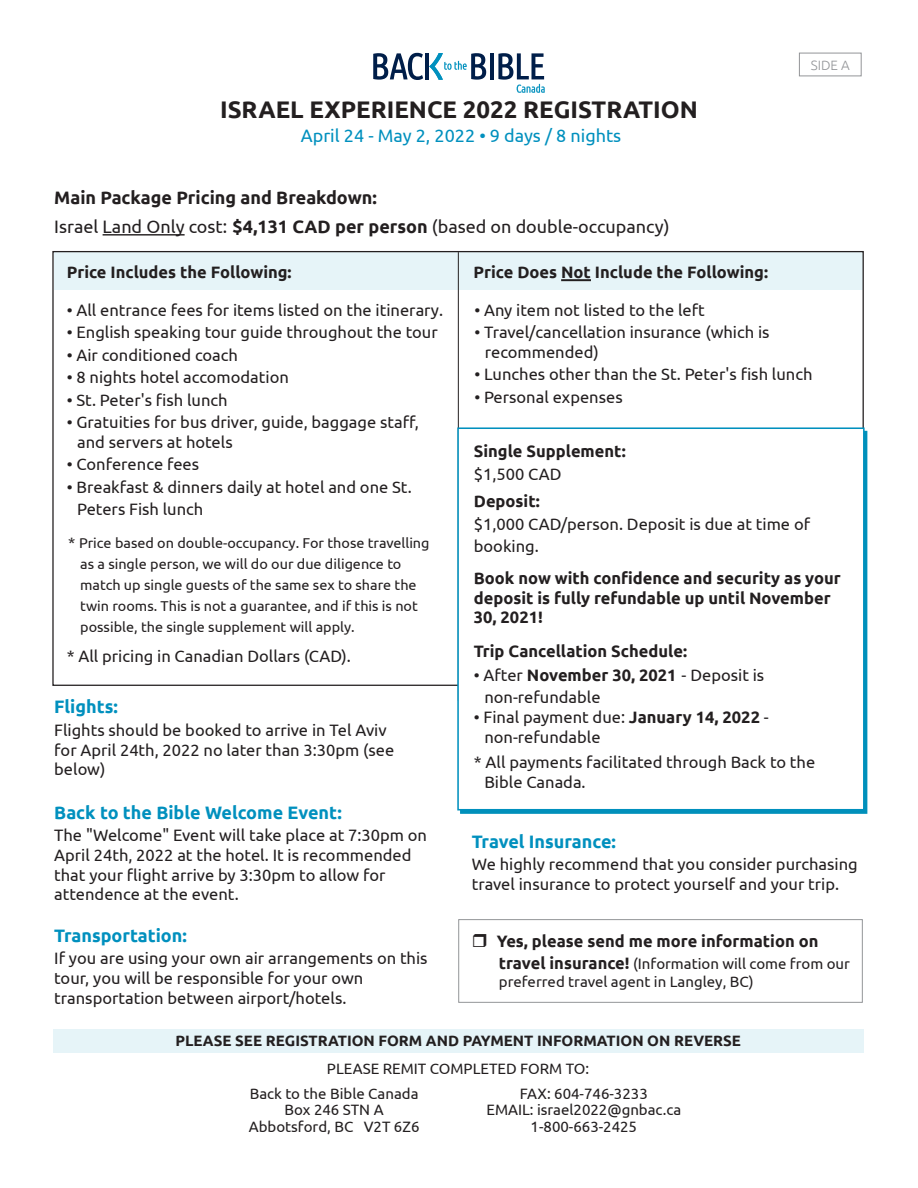
<style>
.page{position:relative;width:918px;height:1188px;background:#fff}
.page>*{position:absolute;margin:0;border:0;box-sizing:border-box;transform-origin:0 0}
.t1{font:700 24px "Ubuntu";color:#231f20}
.t2{font:700 18px/28.5px "Ubuntu";color:#231f20}
.t3{font:700 18px "Ubuntu";color:#0090be}
.t4{font:18px "Ubuntu";color:#0090be}
.t5{font:16.5px/19.8px "Ubuntu";color:#231f20}
.t6{font:700 16.5px/19.8px "Ubuntu";color:#231f20}
.t7{font:15px/16.5px "Ubuntu";color:#231f20}
.t8{font:700 15px "Ubuntu";color:#231f20}
.t9{font:14.25px/21px "Ubuntu";color:#231f20}
.t10{font:300 13.5px "Ubuntu";color:#939598}
.s1{font-weight:400}
.s2{font-size:15px}
.s3{font-weight:700}
.s4{font-weight:700;font-size:16.5px}
</style>
<div class="page">
<div style="left:458px;top:919px;width:405px;height:84px;border:1px solid #939598"></div>
<div style="left:54px;top:251px;width:809px;height:38px;background:#e6f4f8"></div>
<hr style="left:103px;top:234px;width:82px;height:2px;background:#231f20">
<hr style="left:561px;top:279px;width:30px;height:2px;background:#231f20">
<div style="left:53px;top:1029px;width:810px;height:23px;background:#e6f4f8"></div>
<hr style="left:458px;top:252px;width:1px;height:449px;background:#231f20">
<div style="left:799px;top:53px;width:62px;height:23px;border:1px solid #939598"></div>
<div style="left:457px;top:427px;width:408px;height:384px;background:#fff;border:2px solid #0090be"></div>
<svg style="left:373px;top:53px;width:50px;height:27px"></svg>
<hr style="left:425px;top:53px;width:4px;height:26px;background:#001e49">
<svg style="left:429px;top:53px;width:57px;height:27px"></svg>
<hr style="left:490px;top:53px;width:4px;height:26px;background:#001e49">
<svg style="left:498px;top:53px;width:47px;height:40px"></svg>
<h1 class="t1" style="left:220px;top:95px;width:479px">ISRAEL EXPERIENCE 2022 REGISTRATION</h1>
<p class="t4" style="left:301px;top:125px;width:322px">April 24 - May 2, 2022 • 9 days / 8 nights</p>
<p class="t10" style="left:811px;top:57px;width:41px">SIDE A</p>
<p class="t2" style="left:54px;top:183px;width:617px">Main Package Pricing and Breakdown:<br><span class="s1">Israel Land Only cost:</span> $4,131 CAD per person <span class="s1">(based on double-occupancy)</span></p>
<p class="t6" style="left:67px;top:262px;width:226px">Price Includes the Following:</p>
<p class="t5" style="left:67px;top:299px;width:378px">• All entrance fees for items listed on the itinerary.</p>
<p class="t5" style="left:67px;top:322px;width:373px">• English speaking tour guide throughout the tour</p>
<p class="t5" style="left:67px;top:344px;width:173px">• Air conditioned coach</p>
<p class="t5" style="left:67px;top:367px;width:224px">• 8 nights hotel accomodation</p>
<p class="t5" style="left:67px;top:389px;width:162px">• St. Peter's fish lunch</p>
<p class="t5" style="left:77px;top:412px;width:343px;text-indent:-10px">• Gratuities for bus driver, guide, baggage staff, and servers at hotels</p>
<p class="t5" style="left:67px;top:454px;width:134px">• Conference fees</p>
<p class="t5" style="left:77px;top:475px;width:336px;line-height:22.5px;text-indent:-10px">• Breakfast &amp; dinners daily at hotel and one St.<br>Peters Fish lunch</p>
<p class="t9" style="left:80px;top:532px;width:351px;text-indent:-12px"><span class="s2">*</span> Price based on double-occupancy. For those travelling as a single person, we will do our due diligence to match up single guests of the same sex to share the twin rooms. This is not a guarantee, and if this is not possible, the single supplement will apply.</p>
<p class="t5" style="left:67px;top:646px;width:286px">* All pricing in Canadian Dollars (CAD).</p>
<p class="t6" style="left:474px;top:262px;width:296px">Price Does Not Include the Following:</p>
<p class="t5" style="left:474px;top:299px;width:232px">• Any item not listed to the left</p>
<p class="t5" style="left:485px;top:322px;width:286px;text-indent:-10px">• Travel/cancellation insurance (which is recommended)</p>
<p class="t5" style="left:474px;top:364px;width:340px">• Lunches other than the St. Peter's fish lunch</p>
<p class="t5" style="left:474px;top:387px;width:150px">• Personal expenses</p>
<p class="t6" style="left:474px;top:441px;width:153px">Single Supplement:</p>
<p class="t5" style="left:474px;top:463px;width:89px">$1,500 CAD</p>
<p class="t6" style="left:474px;top:491px;width:68px">Deposit:</p>
<p class="t5" style="left:474px;top:512px;width:338px;line-height:22.5px">$1,000 CAD/person. Deposit is due at time of booking.</p>
<p class="t6" style="left:474px;top:568px;width:368px">Book now with confidence and security as your deposit is fully refundable up until November<br>30, 2021!</p>
<p class="t6" style="left:474px;top:641px;width:215px">Trip Cancellation Schedule:</p>
<p class="t5" style="left:484px;top:663px;width:281px;line-height:22.5px;text-indent:-10px">• After <span class="s3">November 30, 2021</span> - Deposit is non-refundable</p>
<p class="t5" style="left:484px;top:707px;width:286px;text-indent:-10px">• Final payment due: <span class="s3">January 14, 2022</span> - non-refundable</p>
<p class="t5" style="left:484px;top:752px;width:332px;text-indent:-10px">* All payments facilitated through Back to the<br>Bible Canada.</p>
<p class="t3" style="left:54px;top:696px;width:65px">Flights:</p>
<p class="t5" style="left:54px;top:720px;width:342px">Flights should be booked to arrive in Tel Aviv for April 24th, 2022 no later than 3:30pm (see below)</p>
<p class="t3" style="left:54px;top:801px;width:289px">Back to the Bible Welcome Event:</p>
<p class="t5" style="left:54px;top:825px;width:374px">The "Welcome" Event will take place at 7:30pm on April 24th, 2022 at the hotel. It is recommended that your flight arrive by 3:30pm to allow for attendence at the event.</p>
<p class="t3" style="left:54px;top:925px;width:134px">Transportation:</p>
<p class="t5" style="left:54px;top:948px;width:375px">If you are using your own air arrangements on this tour, you will be responsible for your own transportation between airport/hotels.</p>
<p class="t3" style="left:472px;top:830px;width:146px">Travel Insurance:</p>
<p class="t5" style="left:472px;top:854px;width:387px">We highly recommend that you consider purchasing travel insurance to protect yourself and your trip.</p>
<p class="t6" style="left:497px;top:931px;width:323px">Yes, please send me more information on</p>
<p class="t7" style="left:499px;top:955px;width:353px;line-height:18px"><span class="s4">travel insurance!</span> (Information will come from our preferred travel agent in Langley, BC)</p>
<p class="t8" style="left:176px;top:1031px;width:567px">PLEASE SEE REGISTRATION FORM AND PAYMENT INFORMATION ON REVERSE</p>
<p class="t7" style="left:250px;top:1056px;width:341px;line-height:24.8px;text-indent:77px">PLEASE REMIT COMPLETED FORM TO:<br>Back to the Bible Canada</p>
<p class="t7" style="left:249px;top:1101px;width:172px;text-align:center">Box 246 STN A<br>Abbotsford, BC V2T 6Z6</p>
<p class="t7" style="left:486px;top:1085px;width:196px;text-align:center">FAX: 604-746-3233<br>EMAIL: israel2022@gnbac.ca<br>1-800-663-2425</p>
</div>
